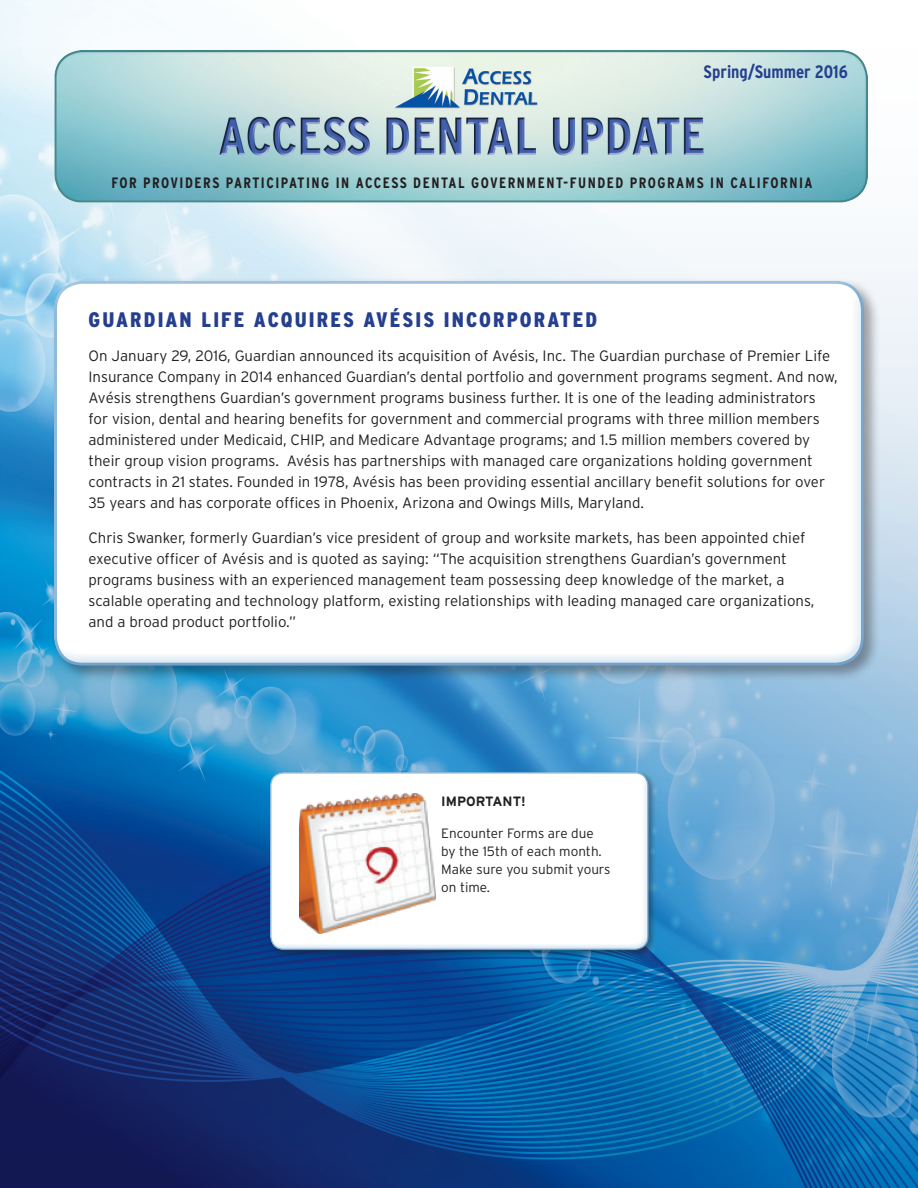
<style>
.page{position:relative;width:918px;height:1188px;background:#fff}
.page>*{position:absolute;margin:0;border:0;box-sizing:border-box;transform-origin:0 0}
.t1{font:900 condensed 21px "Interstate";letter-spacing:.1em;color:#253f8e}
.t2{font:700 condensed 18px "Interstate";color:#253f8e}
.t3{font:300 15px/21px "Interstate";color:#231f20}
.t4{font:700 condensed 15px "Interstate";letter-spacing:.1em;color:#231f20}
.t5{font:300 13.5px/18px "Interstate";color:#231f20}
.t6{font:700 13.5px "Interstate";color:#231f20}
</style>
<div class="page">
<img style="left:0;top:0;width:918px;height:1188px">
<div style="left:51px;top:278px;width:829px;height:404px;background:#231f20;opacity:.4"></div>
<div style="left:52px;top:287px;width:814px;height:380px;background:#fff"></div>
<img style="left:54px;top:51px;width:813px;height:151px">
<div style="left:269px;top:771px;width:388px;height:187px;background:#231f20;opacity:.4"></div>
<div style="left:263px;top:770px;width:386px;height:178px;background:#fff;opacity:.3"></div>
<div style="left:266px;top:775px;width:383px;height:178px;background:#86b2d6;opacity:.3"></div>
<img style="left:299px;top:793px;width:137px;height:141px">
<p class="t2" style="left:704px;top:61px;width:146px">Spring/Summer 2016</p>
<p class="t4" style="left:111px;top:174px;width:703px">FOR PROVIDERS PARTICIPATING IN ACCESS DENTAL GOVERNMENT-FUNDED PROGRAMS IN CALIFORNIA</p>
<h1 class="t1" style="left:89px;top:308px;width:510px">GUARDIAN LIFE ACQUIRES AVÉSIS INCORPORATED</h1>
<p class="t3" style="left:89px;top:345px;width:751px">On January 29, 2016, Guardian announced its acquisition of Avésis, Inc. The Guardian purchase of Premier Life Insurance Company in 2014 enhanced Guardian’s dental portfolio and government programs segment. And now, Avésis strengthens Guardian’s government programs business further. It is one of the leading administrators for vision, dental and hearing benefits for government and commercial programs with three million members administered under Medicaid, CHIP, and Medicare Advantage programs; and 1.5 million members covered by their group vision programs. Avésis has partnerships with managed care organizations holding government contracts in 21 states. Founded in 1978, Avésis has been providing essential ancillary benefit solutions for over 35 years and has corporate offices in Phoenix, Arizona and Owings Mills, Maryland.</p>
<p class="t3" style="left:89px;top:527px;width:727px">Chris Swanker, formerly Guardian’s vice president of group and worksite markets, has been appointed chief executive officer of Avésis and is quoted as saying: “The acquisition strengthens Guardian’s government programs business with an experienced management team possessing deep knowledge of the market, a scalable operating and technology platform, existing relationships with leading managed care organizations, and a broad product portfolio.”</p>
<p class="t6" style="left:441px;top:794px;width:86px">IMPORTANT!</p>
<p class="t5" style="left:441px;top:824px;width:171px">Encounter Forms are due by the 15th of each month.<br>Make sure you submit yours on time.</p>
</div>
